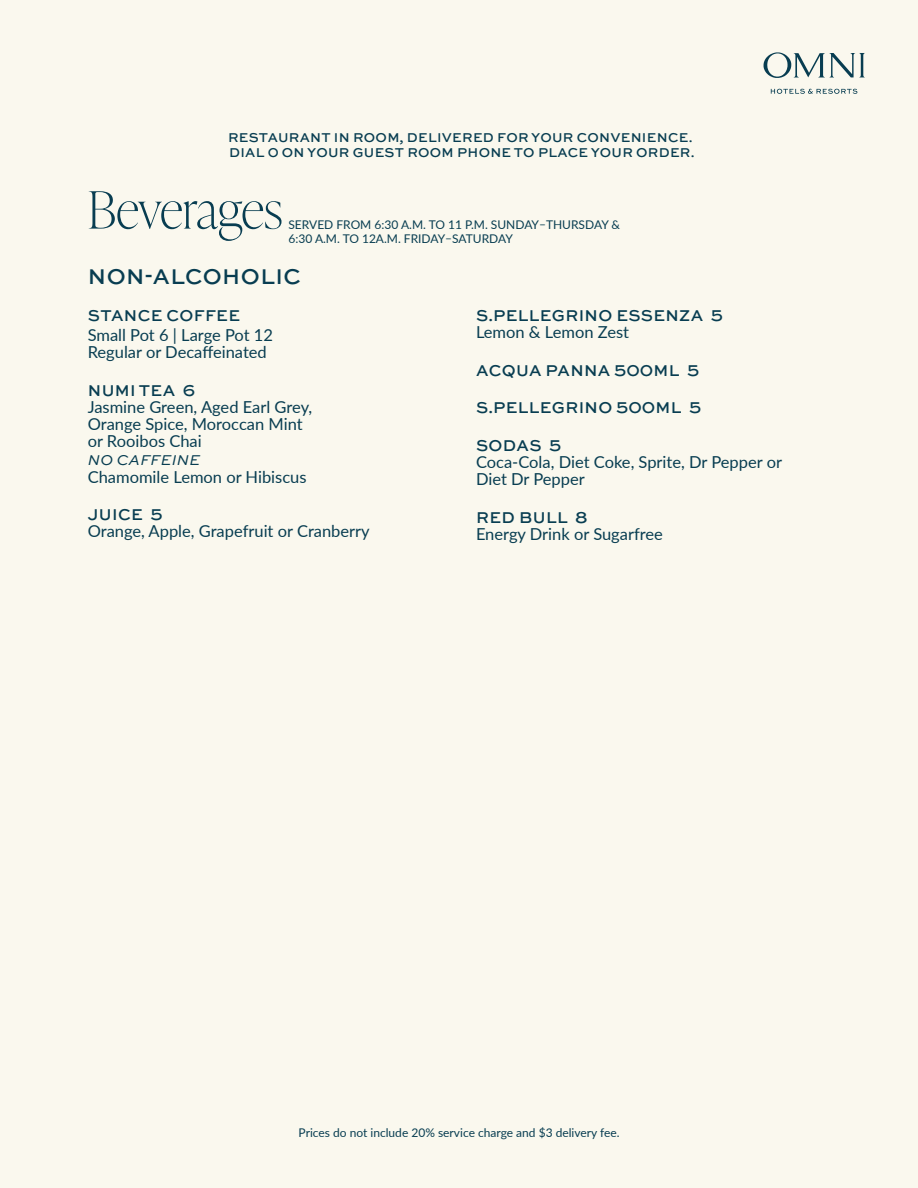
<style>
.page{position:relative;width:918px;height:1188px;background:#faf8ee}
.page>*{position:absolute;margin:0;border:0;box-sizing:border-box;transform-origin:0 0}
.t1{font:100 51.3px "Ivy Presto Display";letter-spacing:-.01em;color:#083d51}
.SUBHEAD_SPAN{font:500 22.5px "Sweet Sans Pro";letter-spacing:.02em;color:#083d51}
.DESCRIPTION{font:16.5px/17.2px "Lato";color:#083d51}
.ITEM{font:500 16.5px "Sweet Sans Pro";letter-spacing:.02em;color:#083d51}
.MODIFIER{font:italic 15px "Sweet Sans Pro";letter-spacing:.02em;color:#083d51}
.t2{font:500 13.5px/15px "Sweet Sans Pro";letter-spacing:.02em;color:#083d51}
.DISCLAIMER{font:12px/14.4px "Lato";color:#083d51}
</style>
<div class="page">
<svg style="left:764px;top:52px;width:101px;height:26px"></svg>
<svg style="left:771px;top:89px;width:86px;height:5px"></svg>
<p class="t2" style="left:228px;top:130px;width:468px">RESTAURANT IN ROOM, DELIVERED FOR YOUR CONVENIENCE.<br>DIAL 0 ON YOUR GUEST ROOM PHONE TO PLACE YOUR ORDER.</p>
<p class="t1" style="left:88px;top:173px;width:196px">Beverages</p>
<p class="DISCLAIMER" style="left:288px;top:217px;width:333px">SERVED FROM 6:30 A.M. TO 11 P.M. SUNDAY–THURSDAY &amp;<br>6:30 A.M. TO 12A.M. FRIDAY–SATURDAY</p>
<p class="SUBHEAD_SPAN" style="left:88px;top:259px;width:214px">NON-ALCOHOLIC</p>
<p class="ITEM" style="left:88px;top:303px;width:154px">STANCE COFFEE</p>
<p class="DESCRIPTION" style="left:88px;top:325px;width:187px">Small Pot 6 | Large Pot 12</p>
<p class="DESCRIPTION" style="left:88px;top:343px;width:181px">Regular or Decaffeinated</p>
<p class="ITEM" style="left:88px;top:378px;width:109px">NUMI TEA 6</p>
<p class="DESCRIPTION" style="left:88px;top:397px;width:226px">Jasmine Green, Aged Earl Grey,<br>Orange Spice, Moroccan Mint or Rooibos Chai</p>
<p class="MODIFIER" style="left:88px;top:450px;width:114px">NO CAFFEINE</p>
<p class="DESCRIPTION" style="left:88px;top:467px;width:220px">Chamomile Lemon or Hibiscus</p>
<p class="ITEM" style="left:88px;top:502px;width:76px">JUICE 5</p>
<p class="DESCRIPTION" style="left:88px;top:522px;width:284px">Orange, Apple, Grapefruit or Cranberry</p>
<p class="ITEM" style="left:476px;top:303px;width:248px">S.PELLEGRINO ESSENZA 5</p>
<p class="DESCRIPTION" style="left:476px;top:323px;width:155px">Lemon &amp; Lemon Zest</p>
<p class="ITEM" style="left:476px;top:358px;width:225px">ACQUA PANNA 500ML 5</p>
<p class="ITEM" style="left:476px;top:396px;width:226px">S.PELLEGRINO 500ML 5</p>
<p class="ITEM" style="left:476px;top:433px;width:87px">SODAS 5</p>
<p class="DESCRIPTION" style="left:476px;top:453px;width:308px">Coca-Cola, Diet Coke, Sprite, Dr Pepper or<br>Diet Dr Pepper</p>
<p class="ITEM" style="left:476px;top:505px;width:113px">RED BULL 8</p>
<p class="DESCRIPTION" style="left:476px;top:525px;width:188px">Energy Drink or Sugarfree</p>
<p class="DISCLAIMER" style="left:299px;top:1125px;width:323px">Prices do not include 20% service charge and $3 delivery fee.</p>
</div>
